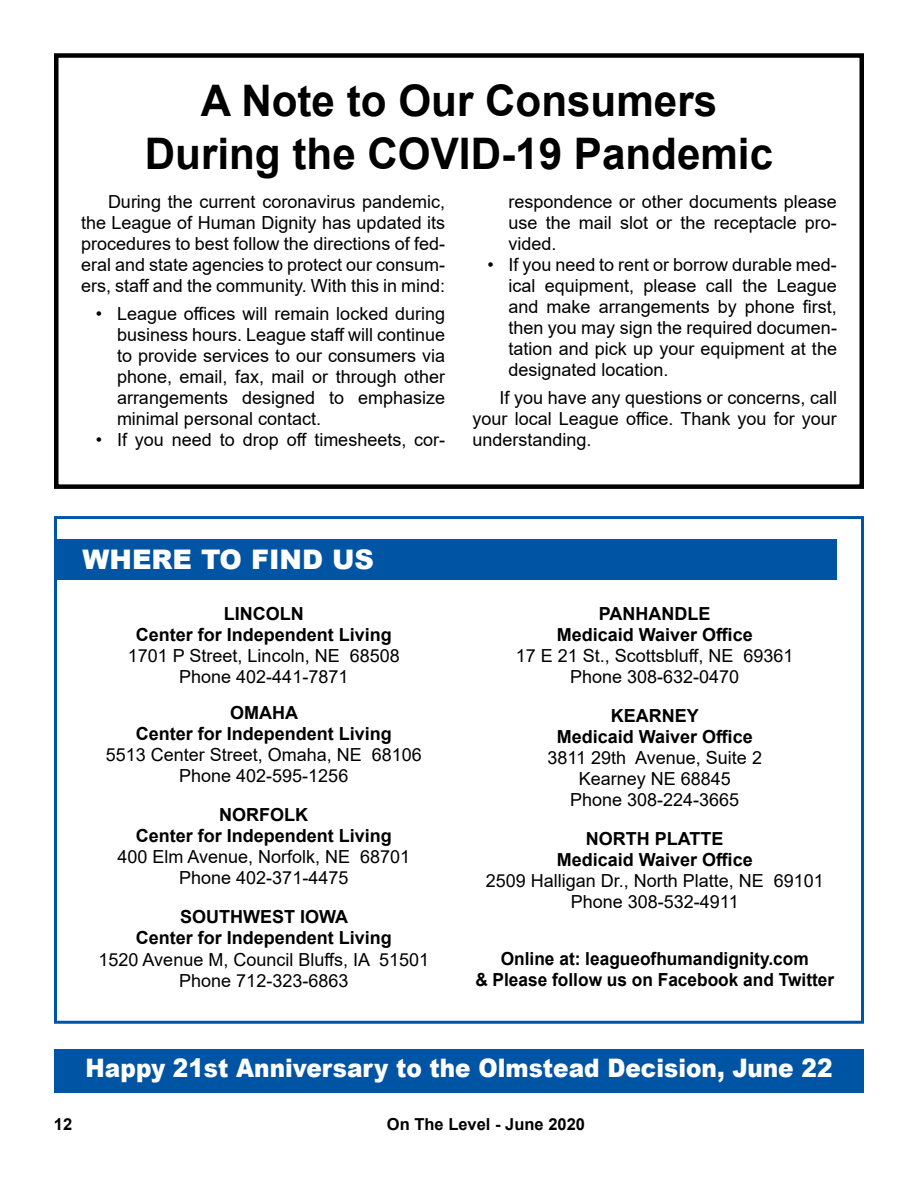
<style>
.page{position:relative;width:918px;height:1188px;background:#fff}
.page>*{position:absolute;margin:0;border:0;box-sizing:border-box;transform-origin:0 0}
.t1{font:700 43.5px/52.2px "Arial";color:#000;text-align:center}
.t2{font:900 27px "Arial";color:#fff}
.t3{font:900 25.5px "Arial";color:#fff;scale:.91 1}
.t4{font:18px/21px "Arial";color:#000;text-align:center}
.t5{font:700 18px/21px "Arial";color:#000;text-align:center}
.t6{font:700 18px/21px "Arial";color:#000;text-align:center;scale:.96 1}
.t7{font:700 16.5px "Arial";color:#000}
</style>
<div class="page">
<div style="left:54px;top:53px;width:810px;height:436px;border:4px solid #000"></div>
<div style="left:54px;top:516px;width:810px;height:508px;border:3px solid #0054a4"></div>
<div style="left:54px;top:540px;width:783px;height:40px;background:#0054a4"></div>
<div style="left:54px;top:1050px;width:810px;height:43px;background:#0054a4"></div>
<h1 class="t1" style="left:145px;top:76px;width:630px">A Note to Our Consumers<br>During the COVID-19 Pandemic</h1>
<p class="t4" style="left:508px;top:191px;width:330px;text-align:justify">respondence or other documents please use the mail slot or the receptacle pro&shy;vided.</p>
<p class="t4" style="left:508px;top:254px;width:330px;text-align:justify;text-indent:-21px">• If you need to rent or borrow durable med&shy;ical equipment, please call the League and make arrangements by phone first, then you may sign the required documen&shy;tation and pick up your equipment at the designated location.</p>
<p class="t4" style="left:472px;top:387px;width:366px;text-align:justify;text-indent:27px">If you have any questions or concerns, call your local League office. Thank you for your understanding.</p>
<p class="t4" style="left:81px;top:191px;width:366px;text-align:justify;text-indent:27px">During the current coronavirus pandemic, the League of Human Dignity has updated its procedures to best follow the directions of fed&shy;eral and state agencies to protect our consum&shy;ers, staff and the community. With this in mind:</p>
<p class="t4" style="left:117px;top:303px;width:330px;text-align:justify;text-indent:-21px">• League offices will remain locked during business hours. League staff will continue to provide services to our consumers via phone, email, fax, mail or through other arrangements designed to emphasize minimal personal contact.</p>
<p class="t4" style="left:96px;top:429px;width:351px">• If you need to drop off timesheets, cor-</p>
<h2 class="t2" style="left:83px;top:539px;width:293px">WHERE TO FIND US</h2>
<p class="t5" style="left:136px;top:604px;width:258px">LINCOLN<br>Center for Independent Living</p>
<p class="t4" style="left:128px;top:646px;width:273px">1701 P Street, Lincoln, NE 68508<br>Phone 402-441-7871</p>
<p class="t5" style="left:136px;top:703px;width:258px">OMAHA<br>Center for Independent Living</p>
<p class="t4" style="left:106px;top:745px;width:318px">5513 Center Street, Omaha, NE 68106<br>Phone 402-595-1256</p>
<p class="t5" style="left:136px;top:805px;width:258px">NORFOLK<br>Center for Independent Living</p>
<p class="t4" style="left:117px;top:847px;width:294px">400 Elm Avenue, Norfolk, NE 68701<br>Phone 402-371-4475</p>
<p class="t5" style="left:136px;top:907px;width:258px">SOUTHWEST IOWA<br>Center for Independent Living</p>
<p class="t4" style="left:99px;top:949px;width:332px">1520 Avenue M, Council Bluffs, IA 51501<br>Phone 712-323-6863</p>
<p class="t5" style="left:557px;top:604px;width:197px">PANHANDLE<br>Medicaid Waiver Office</p>
<p class="t4" style="left:516px;top:646px;width:279px">17 E 21 St., Scottsbluff, NE 69361<br>Phone 308-632-0470</p>
<p class="t5" style="left:557px;top:706px;width:197px">KEARNEY<br>Medicaid Waiver Office</p>
<p class="t4" style="left:548px;top:748px;width:216px">3811 29th Avenue, Suite 2<br>Kearney NE 68845<br>Phone 308-224-3665</p>
<p class="t5" style="left:557px;top:829px;width:197px">NORTH PLATTE<br>Medicaid Waiver Office</p>
<p class="t4" style="left:486px;top:871px;width:340px">2509 Halligan Dr., North Platte, NE 69101<br>Phone 308-532-4911</p>
<p class="t6" style="left:475px;top:949px;width:375px">Online at: leagueofhumandignity.com<br>&amp; Please follow us on Facebook and Twitter</p>
<h3 class="t3" style="left:85px;top:1050px;width:822px">Happy 21st Anniversary to the Olmstead Decision, June 22</h3>
<p class="t7" style="left:54px;top:1113px;width:20px">12</p>
<p class="t7" style="left:387px;top:1113px;width:200px">On The Level - June 2020</p>
</div>
